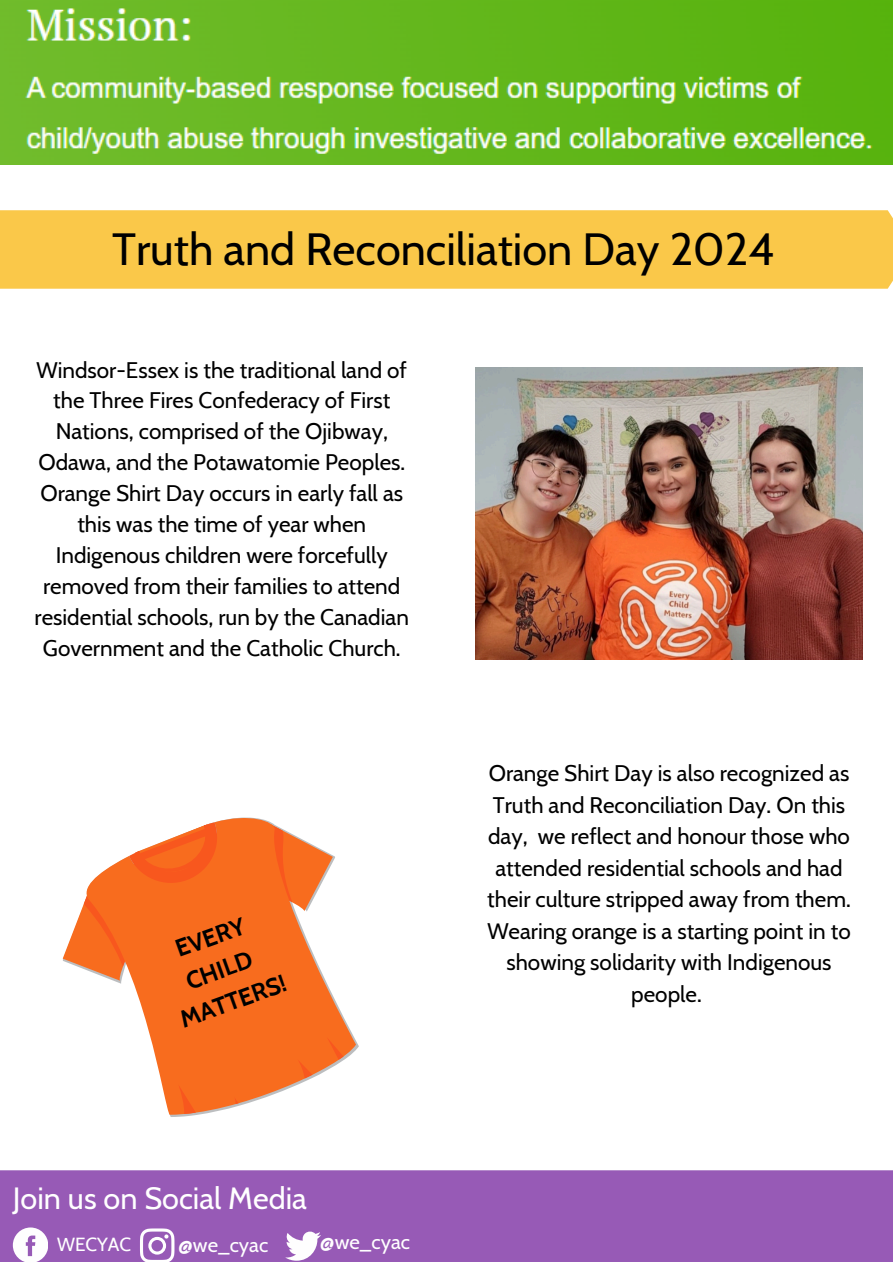
<style>
.page{position:relative;width:893px;height:1263px;background:#fff}
.page>*{position:absolute;margin:0;border:0;box-sizing:border-box;transform-origin:0 0}
.t1{font:45px "Cabin";color:#000}
.t2{font:30.6px "Cabin";color:#fff}
.t3{font:700 24.22px/33.8px "Cabin";color:#000;text-align:center}
.t4{font:22.5px/30.9px "Cabin";color:#000;text-align:center}
.t5{font:20.4px "Cabin";color:#fff}
.t6{font:18.9px "Cabin";color:#fff}
</style>
<div class="page">
<div style="left:0;top:210px;width:893px;height:79px;background:#fac849"></div>
<svg style="left:138px;top:997px;width:221px;height:120px;fill:#f86c1e"></svg>
<svg style="left:62px;top:817px;width:273px;height:180px"></svg>
<svg style="left:174px;top:1026px;width:172px;height:91px"></svg>
<img style="left:476px;top:368px;width:386px;height:291px">
<div style="left:0;top:1170px;width:893px;height:92px;background:#975ab6"></div>
<svg style="left:140px;top:1228px;width:34px;height:34px"></svg>
<svg style="left:13px;top:1227px;width:35px;height:35px"></svg>
<svg style="left:285px;top:1231px;width:36px;height:29px"></svg>
<img style="left:0;top:0;width:893px;height:164px">
<h3 class="t1" style="left:112px;top:222px;width:664px">Truth and Reconciliation Day 2024</h3>
<p class="t4" style="left:35px;top:354px;width:376px">Windsor-Essex is the traditional land of the Three Fires Confederacy of First Nations, comprised of the Ojibway, Odawa, and the Potawatomie Peoples.<br>Orange Shirt Day occurs in early fall as this was the time of year when Indigenous children were forcefully removed from their families to attend residential schools, run by the Canadian Government and the Catholic Church.</p>
<h4 class="t3" style="left:152px;top:940px;width:113px;rotate:-20deg">EVERY<br>CHILD<br>MATTERS!</h4>
<p class="t2" style="left:13px;top:1179px;width:295px">Join us on Social Media</p>
<p class="t6" style="left:57px;top:1232px;width:76px">WECYAC</p>
<h3 class="t5" style="left:178px;top:1232px;width:92px">@we_cyac</h3>
<h1 class="t5" style="left:320px;top:1230px;width:92px">@we_cyac</h1>
<h2 class="t4" style="left:487px;top:757px;width:365px;line-height:31.5px">Orange Shirt Day is also recognized as Truth and Reconciliation Day. On this day, we reflect and honour those who attended residential schools and had their culture stripped away from them.<br>Wearing orange is a starting point in to showing solidarity with Indigenous people.</h2>
</div>
